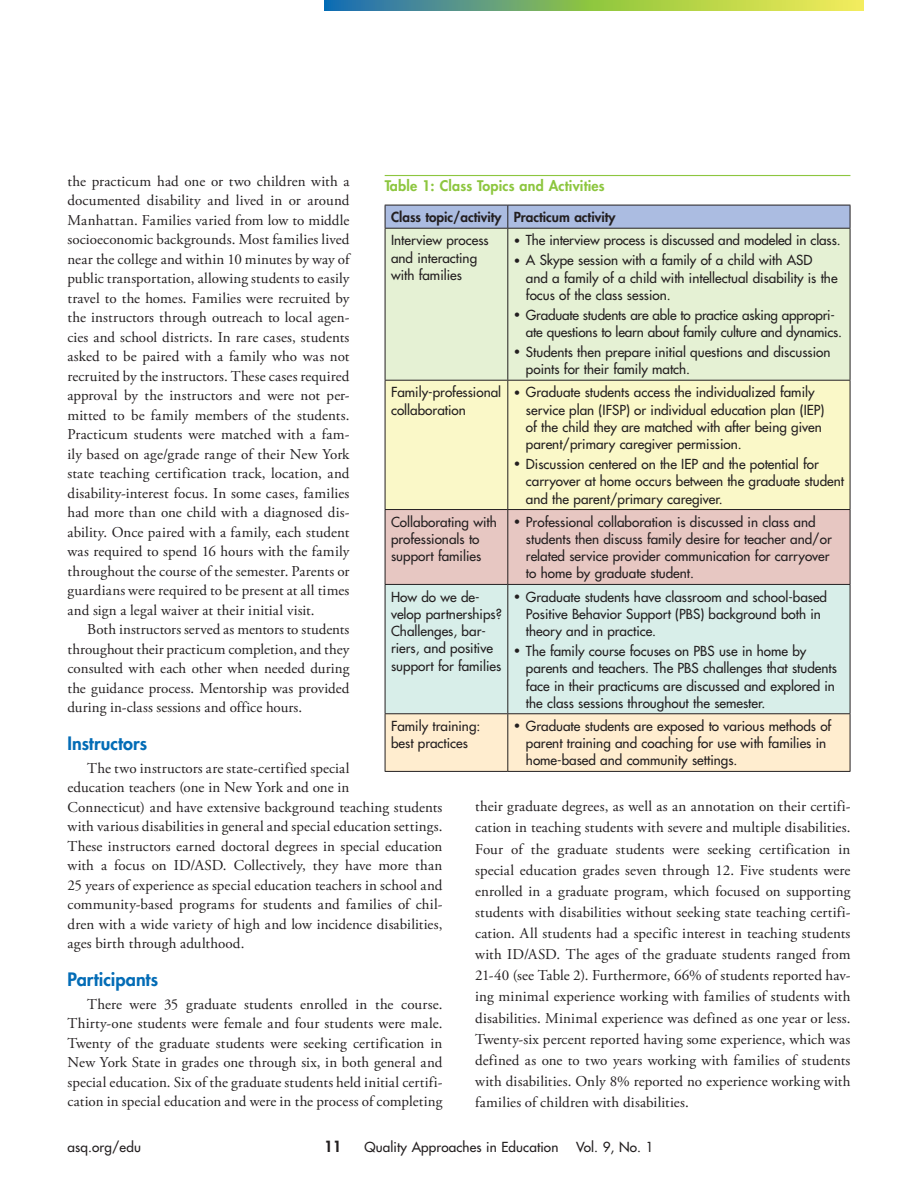
<style>
.page{position:relative;width:918px;height:1188px;background:#fff}
.page>*{position:absolute;margin:0;border:0;box-sizing:border-box;transform-origin:0 0}
.t1{font:800 18px "Futura Std";letter-spacing:.005em;color:#036cb6}
.t2{font:15px/19.5px "Adobe Garamond Pro";letter-spacing:.01em;color:#231f20;text-align:justify}
.t3{font:800 15px "Futura Std";color:#231f20}
.t4{font:800 14.25px "Futura Std";letter-spacing:.015em;color:#8dc63f}
.t5{font:500 13.5px/17.2px "Futura Std";color:#231f20}
.t6{font:800 13.5px "Futura Std";color:#231f20}
.s1{font-size:11.55px}
</style>
<div class="page">
<svg style="left:324px;top:0;width:540px;height:11px;background:#8cb867"></svg>
<hr style="left:385px;top:175px;width:465px;height:1px;background:#8dc63f">
<div style="left:386px;top:229px;width:464px;height:151px;background:#e5f1d4"></div>
<div style="left:386px;top:381px;width:464px;height:128px;background:#faf8c8"></div>
<div style="left:386px;top:510px;width:464px;height:74px;background:#e7c7c2"></div>
<div style="left:386px;top:585px;width:464px;height:128px;background:#d8eee9"></div>
<div style="left:386px;top:714px;width:464px;height:57px;background:#ffedcf"></div>
<svg style="left:385px;top:205px;width:466px;height:23px;background:#a5b5d8"></svg>
<hr style="left:385px;top:228px;width:123px;height:1px;background:#231f20">
<hr style="left:385px;top:229px;width:1px;height:151px;background:#231f20">
<hr style="left:508px;top:228px;width:342px;height:1px;background:#231f20">
<hr style="left:507px;top:229px;width:1px;height:151px;background:#231f20">
<hr style="left:850px;top:229px;width:1px;height:151px;background:#231f20">
<hr style="left:385px;top:380px;width:123px;height:1px;background:#231f20">
<hr style="left:385px;top:381px;width:1px;height:128px;background:#231f20">
<hr style="left:508px;top:380px;width:342px;height:1px;background:#231f20">
<hr style="left:507px;top:381px;width:1px;height:128px;background:#231f20">
<hr style="left:850px;top:381px;width:1px;height:128px;background:#231f20">
<hr style="left:385px;top:509px;width:123px;height:1px;background:#231f20">
<hr style="left:385px;top:510px;width:1px;height:74px;background:#231f20">
<hr style="left:508px;top:509px;width:342px;height:1px;background:#231f20">
<hr style="left:507px;top:510px;width:1px;height:74px;background:#231f20">
<hr style="left:850px;top:510px;width:1px;height:74px;background:#231f20">
<hr style="left:385px;top:584px;width:123px;height:1px;background:#231f20">
<hr style="left:385px;top:585px;width:1px;height:128px;background:#231f20">
<hr style="left:508px;top:584px;width:342px;height:1px;background:#231f20">
<hr style="left:507px;top:585px;width:1px;height:128px;background:#231f20">
<hr style="left:850px;top:585px;width:1px;height:128px;background:#231f20">
<hr style="left:385px;top:713px;width:123px;height:1px;background:#231f20">
<hr style="left:385px;top:714px;width:1px;height:57px;background:#231f20">
<hr style="left:508px;top:713px;width:342px;height:1px;background:#231f20">
<hr style="left:507px;top:714px;width:1px;height:57px;background:#231f20">
<hr style="left:850px;top:714px;width:1px;height:57px;background:#231f20">
<hr style="left:385px;top:771px;width:123px;height:1px;background:#231f20">
<hr style="left:508px;top:771px;width:342px;height:1px;background:#231f20">
<p class="t2" style="left:68px;top:172px;width:284px">the practicum had one or two children with a documented disability and lived in or around Manhattan. Families varied from low to middle socioeconomic backgrounds. Most families lived near the college and within 10 minutes by way of public transportation, allowing students to easily travel to the homes. Families were recruited by the instructors through outreach to local agen&shy;cies and school districts. In rare cases, students asked to be paired with a family who was not recruited by the instructors. These cases required approval by the instructors and were not per&shy;mitted to be family members of the students.<br>Practicum students were matched with a fam&shy;ily based on age/grade range of their New York state teaching certification track, location, and disability-interest focus. In some cases, families had more than one child with a diagnosed dis&shy;ability. Once paired with a family, each student was required to spend 16 hours with the family throughout the course of the semester. Parents or guardians were required to be present at all times and sign a legal waiver at their initial visit.</p>
<p class="t2" style="left:68px;top:620px;width:284px;text-indent:20px">Both instructors served as mentors to students throughout their practicum completion, and they consulted with each other when needed during the guidance process. Mentorship was provided during in-class sessions and office hours.</p>
<p class="t1" style="left:68px;top:731px;width:81px">Instructors</p>
<p class="t2" style="left:67px;top:759px;width:377px;text-align:left;text-indent:20px">The two instructors are state-certified special<br>education teachers (one in New York and one in<br>Connecticut) and have extensive background teaching students with various disabilities in general and special education settings.<br>These instructors earned doctoral degrees in special education with a focus on ID/ASD. Collectively, they have more than 25 years of experience as special education teachers in school and community-based programs for students and families of chil&shy;dren with a wide variety of high and low incidence disabilities, ages birth through adulthood.</p>
<p class="t1" style="left:68px;top:967px;width:92px">Participants</p>
<p class="t2" style="left:67px;top:995px;width:377px;text-indent:20px">There were 35 graduate students enrolled in the course.<br>Thirty-one students were female and four students were male.<br>Twenty of the graduate students were seeking certification in New York State in grades one through six, in both general and special education. Six of the graduate students held initial certifi&shy;cation in special education and were in the process of completing</p>
<p class="t4" style="left:385px;top:177px;width:222px">Table 1: Class Topics and Activities</p>
<p class="t6" style="left:391px;top:209px;width:226px">Class topic/activity Practicum activity</p>
<p class="t5" style="left:391px;top:232px;width:99px">Interview process and interacting with families</p>
<p class="t5" style="left:514px;top:232px;width:328px"><span class="s1">•</span> The interview process is discussed and modeled in class.</p>
<p class="t5" style="left:526px;top:252px;width:313px;text-indent:-12px"><span class="s1">•</span> A Skype session with a family of a child with ASD and a family of a child with intellectual disability is the focus of the class session.</p>
<p class="t5" style="left:526px;top:306px;width:318px;text-indent:-12px"><span class="s1">•</span> Graduate students are able to practice asking appropri&shy;ate questions to learn about family culture and dynamics.</p>
<p class="t5" style="left:526px;top:343px;width:306px;text-indent:-12px"><span class="s1">•</span> Students then prepare initial questions and discussion points for their family match.</p>
<p class="t5" style="left:391px;top:384px;width:112px">Family-professional collaboration</p>
<p class="t5" style="left:526px;top:384px;width:300px;text-indent:-12px"><span class="s1">•</span> Graduate students access the individualized family service plan (IFSP) or individual education plan (IEP) of the child they are matched with after being given parent/primary caregiver permission.</p>
<p class="t5" style="left:526px;top:456px;width:320px;text-indent:-12px"><span class="s1">•</span> Discussion centered on the IEP and the potential for carryover at home occurs between the graduate student and the parent/primary caregiver.</p>
<p class="t5" style="left:391px;top:513px;width:107px">Collaborating with professionals to support families</p>
<p class="t5" style="left:526px;top:513px;width:307px;text-indent:-12px"><span class="s1">•</span> Professional collaboration is discussed in class and students then discuss family desire for teacher and/or related service provider communication for carryover to home by graduate student.</p>
<p class="t5" style="left:391px;top:588px;width:112px">How do we de&shy;velop partnerships?<br>Challenges, bar&shy;riers, and positive support for families</p>
<p class="t5" style="left:526px;top:588px;width:303px;text-indent:-12px"><span class="s1">•</span> Graduate students have classroom and school-based<br>Positive Behavior Support (PBS) background both in theory and in practice.</p>
<p class="t5" style="left:526px;top:642px;width:313px;text-indent:-12px"><span class="s1">•</span> The family course focuses on PBS use in home by parents and teachers. The PBS challenges that students face in their practicums are discussed and explored in the class sessions throughout the semester.</p>
<p class="t5" style="left:391px;top:717px;width:91px">Family training: best practices</p>
<p class="t5" style="left:526px;top:717px;width:307px;text-indent:-12px"><span class="s1">•</span> Graduate students are exposed to various methods of parent training and coaching for use with families in home-based and community settings.</p>
<p class="t2" style="left:475px;top:797px;width:377px;line-height:21.1px">their graduate degrees, as well as an annotation on their certifi&shy;cation in teaching students with severe and multiple disabilities.<br>Four of the graduate students were seeking certification in special education grades seven through 12. Five students were enrolled in a graduate program, which focused on supporting students with disabilities without seeking state teaching certifi&shy;cation. All students had a specific interest in teaching students with ID/ASD. The ages of the graduate students ranged from 21-40 (see Table 2). Furthermore, 66% of students reported hav&shy;ing minimal experience working with families of students with disabilities. Minimal experience was defined as one year or less.<br>Twenty-six percent reported having some experience, which was defined as one to two years working with families of students with disabilities. Only 8% reported no experience working with families of children with disabilities.</p>
<p class="t5" style="left:68px;top:1138px;width:75px">asq.org/edu</p>
<p class="t3" style="left:324px;top:1137px;width:19px">11</p>
<p class="t5" style="left:364px;top:1138px;width:195px">Quality Approaches in Education</p>
<p class="t5" style="left:576px;top:1138px;width:79px">Vol. 9, No. 1</p>
</div>
